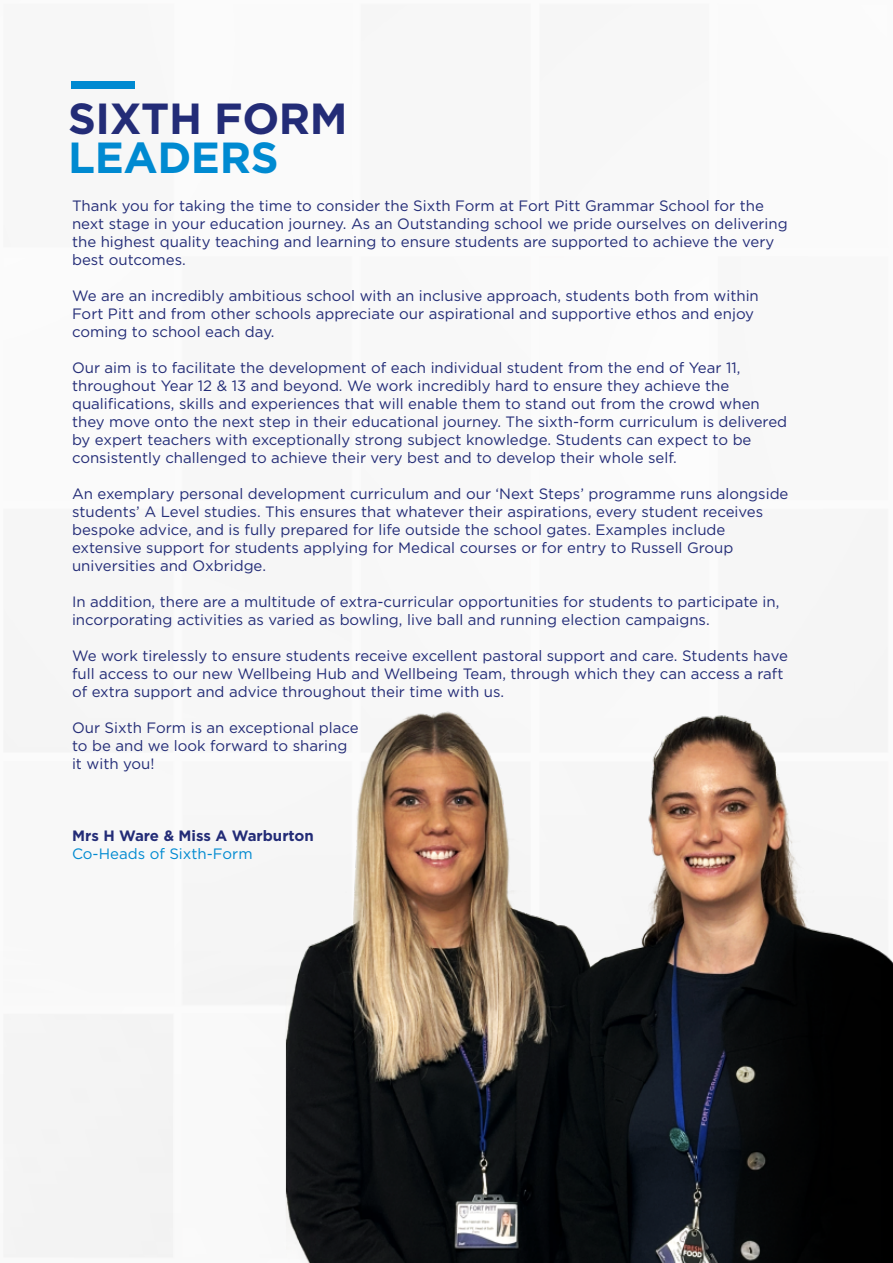
<style>
.page{position:relative;width:893px;height:1263px;background:#fff}
.page>*{position:absolute;margin:0;border:0;box-sizing:border-box;transform-origin:0 0}
.t1{font:700 43.5px "Gotham";letter-spacing:-.01em;color:#232c77}
.t2{font:700 43.5px "Gotham";letter-spacing:-.01em;color:#008ad1}
.t3{font:15px/18px "Gotham";color:#232c77}
.t4{font:700 15px "Gotham";color:#232c77}
.t5{font:15px "Gotham";color:#008ad1}
</style>
<div class="page">
<img style="left:4px;top:88px;width:883px;height:1169px">
<div style="left:71px;top:81px;width:64px;height:7px;background:#008ad1"></div>
<img style="left:220px;top:682px;width:673px;height:581px">
<h1 class="t1" style="left:68px;top:90px;width:281px">SIXTH FORM</h1>
<h1 class="t2" style="left:68px;top:129px;width:212px">LEADERS</h1>
<p class="t3" style="left:72px;top:196px;width:717px">Thank you for taking the time to consider the Sixth Form at Fort Pitt Grammar School for the next stage in your education journey. As an Outstanding school we pride ourselves on delivering the highest quality teaching and learning to ensure students are supported to achieve the very best outcomes.</p>
<p class="t3" style="left:72px;top:286px;width:688px">We are an incredibly ambitious school with an inclusive approach, students both from within<br>Fort Pitt and from other schools appreciate our aspirational and supportive ethos and enjoy coming to school each day.</p>
<p class="t3" style="left:72px;top:358px;width:717px">Our aim is to facilitate the development of each individual student from the end of Year 11, throughout Year 12 &amp; 13 and beyond. We work incredibly hard to ensure they achieve the qualifications, skills and experiences that will enable them to stand out from the crowd when they move onto the next step in their educational journey. The sixth-form curriculum is delivered by expert teachers with exceptionally strong subject knowledge. Students can expect to be consistently challenged to achieve their very best and to develop their whole self.</p>
<p class="t3" style="left:72px;top:484px;width:718px">An exemplary personal development curriculum and our ‘Next Steps’ programme runs alongside students’ A Level studies. This ensures that whatever their aspirations, every student receives bespoke advice, and is fully prepared for life outside the school gates. Examples include extensive support for students applying for Medical courses or for entry to Russell Group universities and Oxbridge.</p>
<p class="t3" style="left:72px;top:592px;width:709px">In addition, there are a multitude of extra-curricular opportunities for students to participate in, incorporating activities as varied as bowling, live ball and running election campaigns.</p>
<p class="t3" style="left:72px;top:646px;width:717px">We work tirelessly to ensure students receive excellent pastoral support and care. Students have full access to our new Wellbeing Hub and Wellbeing Team, through which they can access a raft of extra support and advice throughout their time with us.</p>
<p class="t3" style="left:72px;top:718px;width:288px">Our Sixth Form is an exceptional place to be and we look forward to sharing it with you!</p>
<p class="t4" style="left:72px;top:826px;width:243px">Mrs H Ware &amp; Miss A Warburton</p>
<p class="t5" style="left:72px;top:844px;width:182px">Co-Heads of Sixth-Form</p>
</div>
